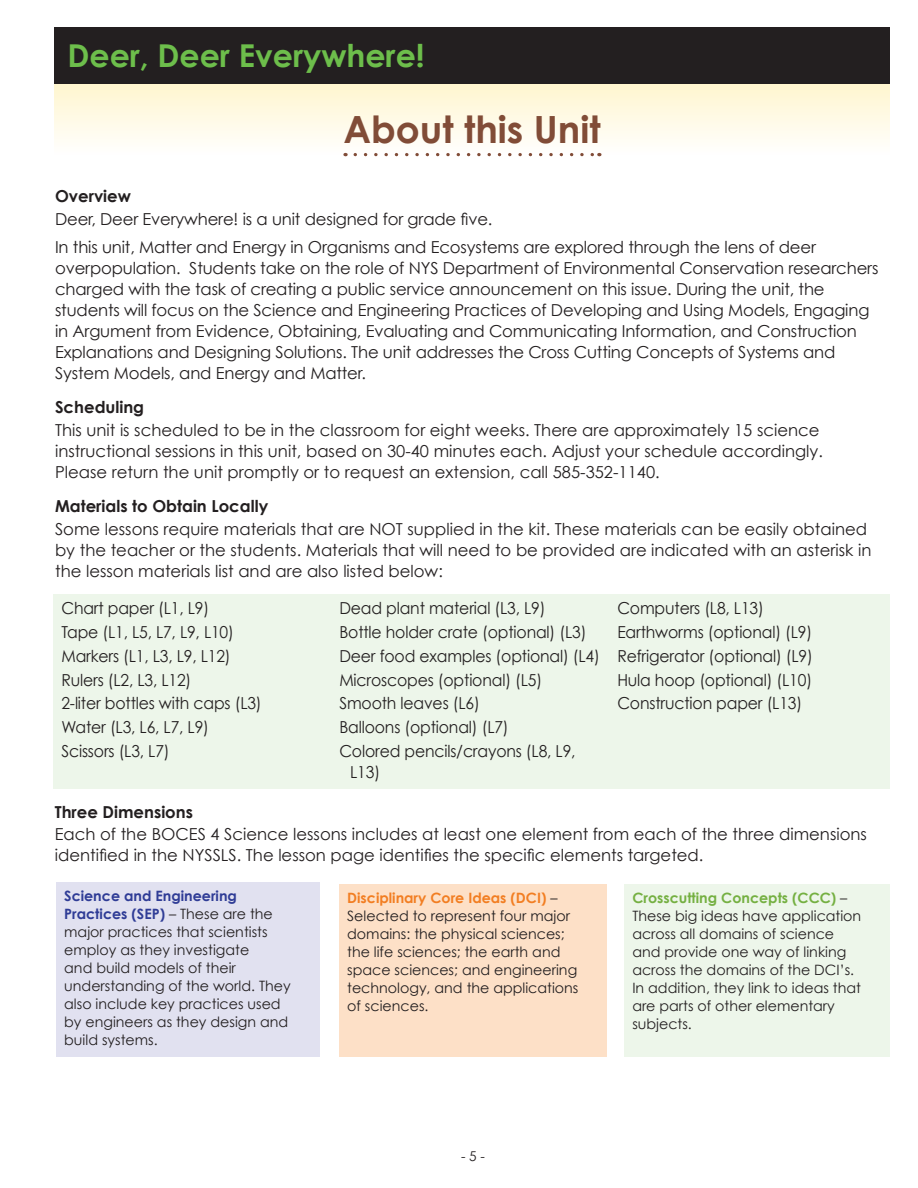
<style>
.page{position:relative;width:918px;height:1188px;background:#fff}
.page>*{position:absolute;margin:0;border:0;box-sizing:border-box;transform-origin:0 0}
.Heading1{font:700 37.5px "Century Gothic";color:#814c37}
.t1{font:700 31.5px "Century Gothic";color:#6dbe4b}
.text{font:16.5px/21px "Century Gothic";letter-spacing:-.01em;color:#231f20}
.Materials_text{font:16.5px/21px "Century Gothic";letter-spacing:-.01em;color:#231f20;scale:.95 1}
.subhead_2{font:700 16.5px "Century Gothic";color:#231f20}
.NGS_text{font:14.25px/18px "Century Gothic";color:#231f20}
.t2{font:13.5px "Century Gothic";color:#231f20}
.s1{font-weight:700;color:#f27e22}
.s2{font-weight:700;color:#75b042}
.s3{font-weight:700;color:#2f3c96}
</style>
<div class="page">
<div style="left:54px;top:83px;width:836px;height:71px;background:linear-gradient(to bottom,#fff6ce,#fffefe)"></div>
<svg style="left:355px;top:153px;width:245px;height:3px"></svg>
<div style="left:56px;top:882px;width:264px;height:175px;background:#e1e1f0"></div>
<div style="left:339px;top:885px;width:268px;height:172px;background:#fde0c7"></div>
<div style="left:624px;top:885px;width:266px;height:172px;background:#edf6ea"></div>
<div style="left:53px;top:594px;width:837px;height:194px;background:#edf6ea"></div>
<div style="left:54px;top:27px;width:836px;height:56px;background:#231f20"></div>
<p class="t1" style="left:68px;top:36px;width:359px">Deer, Deer Everywhere!</p>
<p class="Heading1" style="left:343px;top:105px;width:259px">About this Unit</p>
<p class="subhead_2" style="left:55px;top:186px;width:77px">Overview</p>
<p class="text" style="left:55px;top:208px;width:439px">Deer, Deer Everywhere! is a unit designed for grade five.</p>
<p class="text" style="left:55px;top:236px;width:825px">In this unit, Matter and Energy in Organisms and Ecosystems are explored through the lens of deer overpopulation. Students take on the role of NYS Department of Environmental Conservation researchers charged with the task of creating a public service announcement on this issue. During the unit, the students will focus on the Science and Engineering Practices of Developing and Using Models, Engaging in Argument from Evidence, Obtaining, Evaluating and Communicating Information, and Construction Explanations and Designing Solutions. The unit addresses the Cross Cutting Concepts of Systems and System Models, and Energy and Matter.</p>
<p class="subhead_2" style="left:55px;top:397px;width:91px">Scheduling</p>
<p class="text" style="left:55px;top:419px;width:769px">This unit is scheduled to be in the classroom for eight weeks. There are approximately 15 science instructional sessions in this unit, based on 30-40 minutes each. Adjust your schedule accordingly.<br>Please return the unit promptly or to request an extension, call 585-352-1140.</p>
<p class="subhead_2" style="left:55px;top:496px;width:215px">Materials to Obtain Locally</p>
<p class="text" style="left:55px;top:518px;width:818px">Some lessons require materials that are NOT supplied in the kit. These materials can be easily obtained by the teacher or the students. Materials that will need to be provided are indicated with an asterisk in the lesson materials list and are also listed below:</p>
<p class="Materials_text" style="left:61px;top:598px;width:157px">Chart paper (L1, L9)</p>
<p class="Materials_text" style="left:61px;top:621px;width:183px">Tape (L1, L5, L7, L9, L10)</p>
<p class="Materials_text" style="left:61px;top:645px;width:180px">Markers (L1, L3, L9, L12)</p>
<p class="Materials_text" style="left:61px;top:669px;width:138px">Rulers (L2, L3, L12)</p>
<p class="Materials_text" style="left:61px;top:693px;width:212px">2-liter bottles with caps (L3)</p>
<p class="Materials_text" style="left:61px;top:716px;width:157px">Water (L3, L6, L7, L9)</p>
<p class="Materials_text" style="left:61px;top:740px;width:115px">Scissors (L3, L7)</p>
<p class="Materials_text" style="left:339px;top:598px;width:219px">Dead plant material (L3, L9)</p>
<p class="Materials_text" style="left:339px;top:621px;width:262px">Bottle holder crate (optional) (L3)</p>
<p class="Materials_text" style="left:339px;top:645px;width:276px">Deer food examples (optional) (L4)</p>
<p class="Materials_text" style="left:339px;top:669px;width:215px">Microscopes (optional) (L5)</p>
<p class="Materials_text" style="left:339px;top:693px;width:149px">Smooth leaves (L6)</p>
<p class="Materials_text" style="left:339px;top:716px;width:180px">Balloons (optional) (L7)</p>
<p class="Materials_text" style="left:350px;top:740px;width:239px;text-indent:-11px">Colored pencils/crayons (L8, L9,<br>L13)</p>
<p class="Materials_text" style="left:617px;top:598px;width:156px">Computers (L8, L13)</p>
<p class="Materials_text" style="left:617px;top:621px;width:207px">Earthworms (optional) (L9)</p>
<p class="Materials_text" style="left:617px;top:645px;width:207px">Refrigerator (optional) (L9)</p>
<p class="Materials_text" style="left:617px;top:669px;width:207px">Hula hoop (optional) (L10)</p>
<p class="Materials_text" style="left:617px;top:693px;width:196px">Construction paper (L13)</p>
<p class="subhead_2" style="left:55px;top:801px;width:140px">Three Dimensions</p>
<p class="text" style="left:55px;top:823px;width:814px">Each of the BOCES 4 Science lessons includes at least one element from each of the three dimensions identified in the NYSSLS. The lesson page identifies the specific elements targeted.</p>
<p class="NGS_text" style="left:347px;top:889px;width:233px"><span class="s1">Disciplinary Core Ideas (DCI)</span> –<br>Selected to represent four major domains: the physical sciences; the life sciences; the earth and space sciences; and engineering technology, and the applications of sciences.</p>
<p class="NGS_text" style="left:632px;top:889px;width:231px"><span class="s2">Crosscutting Concepts (CCC)</span> –<br>These big ideas have application across all domains of science and provide one way of linking across the domains of the DCI’s.<br>In addition, they link to ideas that are parts of other elementary subjects.</p>
<p class="NGS_text" style="left:64px;top:887px;width:228px"><span class="s3">Science and Engineering<br>Practices (SEP)</span> – These are the major practices that scientists employ as they investigate<br>and build models of their understanding of the world. They also include key practices used by engineers as they design and build systems.</p>
<p class="t2" style="left:461px;top:1148px;width:25px">- 5 -</p>
</div>
